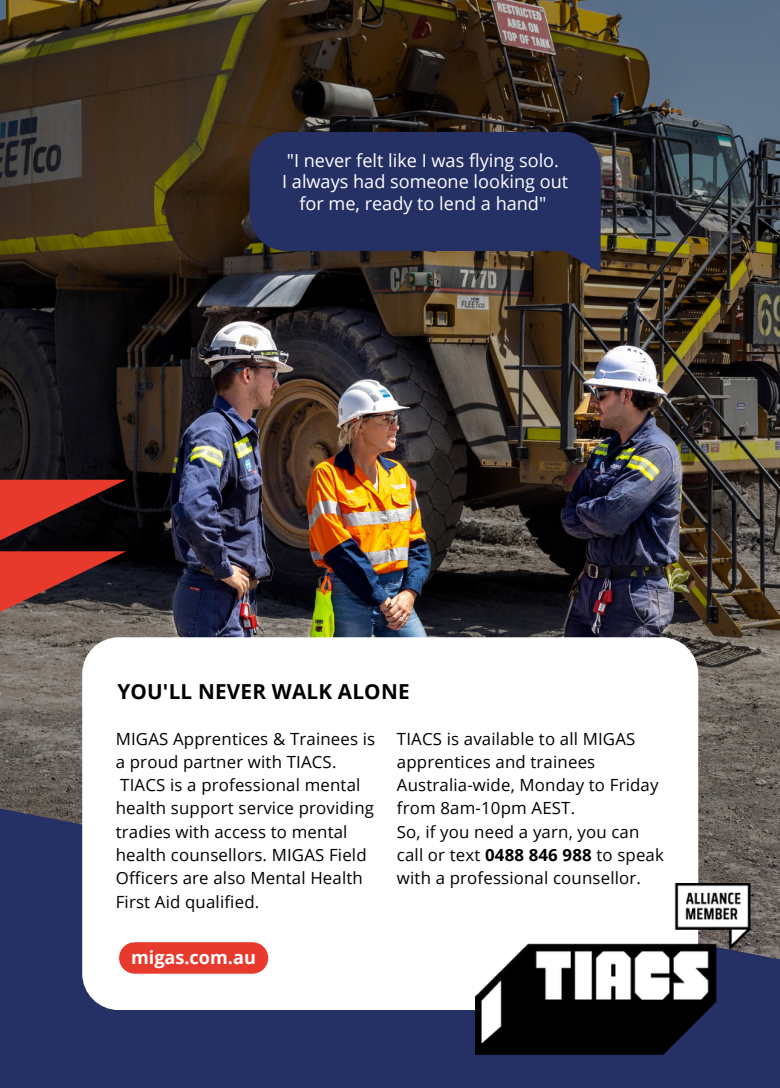
<style>
.page{position:relative;width:780px;height:1088px;background:#fff}
.page>*{position:absolute;margin:0;border:0;box-sizing:border-box;transform-origin:0 0}
.t1{font:700 20.62px "Open Sans";letter-spacing:.01em;color:#000}
.t2{font:18.12px/21.5px "Open Sans";color:#fff;text-align:center}
.t3{font:700 18.12px "Open Sans";color:#fff}
.t4{font:16.75px/23.2px "Open Sans";letter-spacing:.01em;color:#000}
.s1{font-weight:700}
</style>
<div class="page">
<img style="left:0;top:0;width:779px;height:738px">
<svg style="left:0;top:738px;width:779px;height:349px;background:#343c62"></svg>
<div style="left:82px;top:637px;width:615px;height:373px;background:#fff;border-radius:37px"></div>
<img style="left:475px;top:884px;width:274px;height:170px">
<div style="left:249px;top:132px;width:351px;height:119px;background:#253165;border-radius:37px"></div>
<svg style="left:547px;top:220px;width:53px;height:53px"></svg>
<svg style="left:0;top:479px;width:126px;height:72px;background:#651b17"></svg>
<svg style="left:0;top:551px;width:126px;height:102px;background:#88504b"></svg>
<div style="left:119px;top:942px;width:149px;height:31px;background:#e73a2d;border-radius:16px"></div>
<p class="t2" style="left:286px;top:149px;width:273px">"I never felt like I was flying solo.</p>
<p class="t2" style="left:282px;top:170px;width:287px">I always had someone looking out for me, ready to lend a hand"</p>
<p class="t1" style="left:117px;top:676px;width:293px">YOU'LL NEVER WALK ALONE</p>
<p class="t4" style="left:116px;top:726px;width:261px">MIGAS Apprentices &amp; Trainees is a proud partner with TIACS.<br>TIACS is a professional mental health support service providing tradies with access to mental health counsellors. MIGAS Field<br>Officers are also Mental Health<br>First Aid qualified.</p>
<p class="t3" style="left:131px;top:944px;width:126px">migas.com.au</p>
<p class="t4" style="left:396px;top:726px;width:263px">TIACS is available to all MIGAS apprentices and trainees<br>Australia-wide, Monday to Friday from 8am-10pm AEST.</p>
<p class="t4" style="left:396px;top:819px;width:268px">So, if you need a yarn, you can call or text <span class="s1">0488 846 988</span> to speak with a professional counsellor.</p>
</div>
